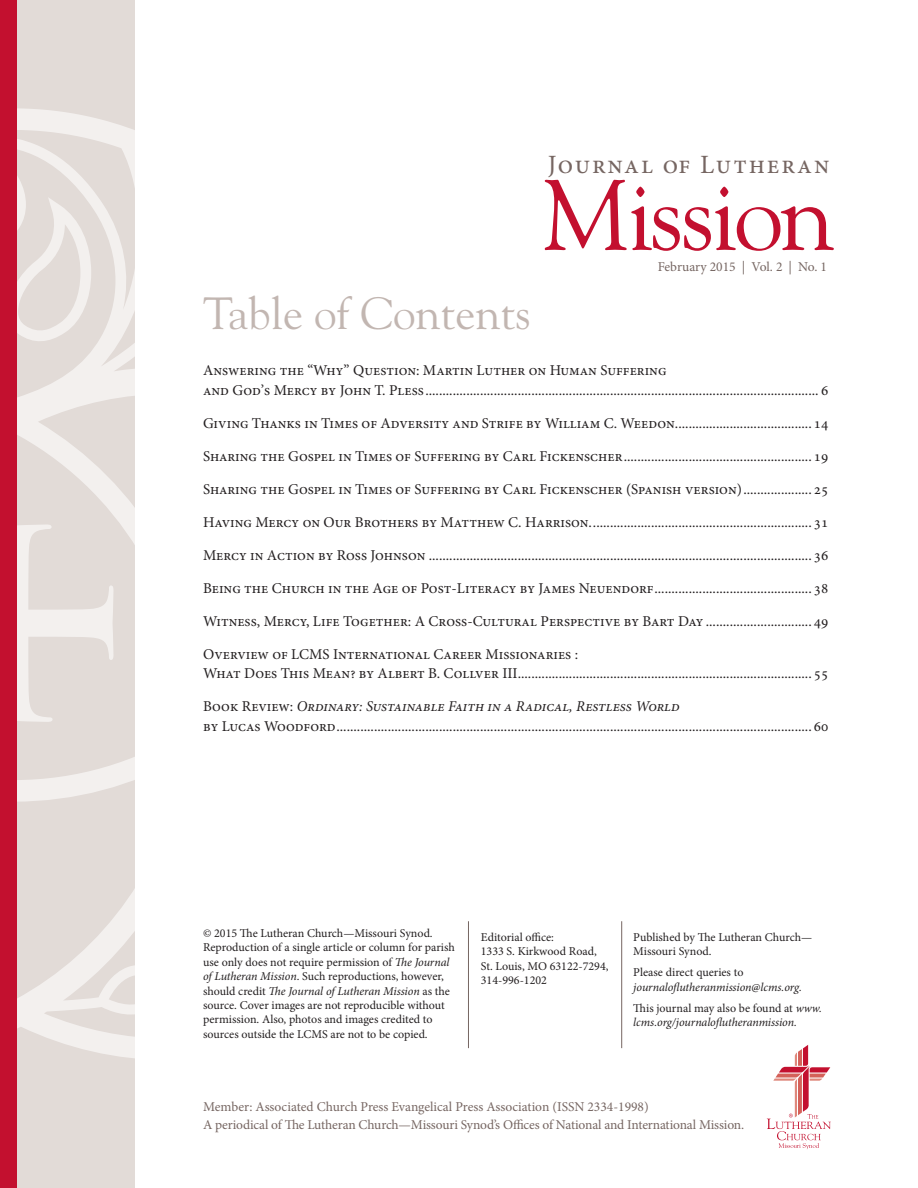
<style>
.page{position:relative;width:918px;height:1188px;background:#fff}
.page>*{position:absolute;margin:0;border:0;box-sizing:border-box;transform-origin:0 0}
.t1{font:99.3px "Goudy Std";color:#c3102f}
.t2{font:45px "Goudy Std";color:#c2b6b1}
.t3{font:26.4px "Minion Pro";letter-spacing:.07em;color:#766662}
.t4{font:15px/19.5px "Minion Pro";color:#231f20}
.t5{font:13.5px "Minion Pro";letter-spacing:-.01em;color:#766662}
.t6{font:12px/14.4px "Minion Pro";color:#231f20}
.t7{font:italic 12px/14.4px "Minion Pro";color:#231f20}
.s1{font-style:italic}
.s2{font-style:normal}
</style>
<div class="page">
<div style="left:16px;top:0;width:119px;height:1188px;background:#e2dbd7"></div>
<svg style="left:16px;top:107px;width:119px;height:959px"></svg>
<svg style="left:767px;top:1045px;width:64px;height:104px"></svg>
<div style="left:0;top:0;width:16px;height:1188px;background:#c3102f"></div>
<hr style="left:468px;top:921px;width:1px;height:127px;background:#766662">
<hr style="left:621px;top:921px;width:1px;height:127px;background:#766662">
<p class="t3" style="left:548px;top:147px;width:283px">Journal of Lutheran</p>
<p class="t1" style="left:542px;top:154px;width:294px">Mission</p>
<p class="t5" style="left:658px;top:258px;width:171px">February 2015 | Vol. 2 | No. 1</p>
<p class="t2" style="left:203px;top:285px;width:329px">Table of Contents</p>
<p class="t4" style="left:203px;top:361px;width:627px">Answering the “Why” Question: Martin Luther on Human Suffering<br>and God’s Mercy by John T. Pless................................................................................................................... 6</p>
<p class="t4" style="left:203px;top:413px;width:627px">Giving Thanks in Times of Adversity and Strife by William C. Weedon........................................ 14</p>
<p class="t4" style="left:203px;top:446px;width:627px">Sharing the Gospel in Times of Suffering by Carl Fickenscher....................................................... 19</p>
<p class="t4" style="left:203px;top:479px;width:627px">Sharing the Gospel in Times of Suffering by Carl Fickenscher (Spanish version).................... 25</p>
<p class="t4" style="left:203px;top:512px;width:627px">Having Mercy on Our Brothers by Matthew C. Harrison................................................................. 31</p>
<p class="t4" style="left:203px;top:545px;width:627px">Mercy in Action by Ross Johnson ................................................................................................................ 36</p>
<p class="t4" style="left:203px;top:578px;width:627px">Being the Church in the Age of Post-Literacy by James Neuendorf.............................................. 38</p>
<p class="t4" style="left:203px;top:611px;width:627px">Witness, Mercy, Life Together: A Cross-Cultural Perspective by Bart Day ............................... 49</p>
<p class="t4" style="left:203px;top:644px;width:627px">Overview of LCMS International Career Missionaries :<br>What Does This Mean? by Albert B. Collver III...................................................................................... 55</p>
<p class="t4" style="left:203px;top:697px;width:627px">Book Review: <span class="s1">Ordinary: Sustainable Faith in a Radical, Restless World<br></span>by Lucas Woodford........................................................................................................................................... 60</p>
<p class="t6" style="left:203px;top:926px;width:253px">© 2015 The Lutheran Church—Missouri Synod.<br>Reproduction of a single article or column for parish use only does not require permission of <span class="s1">The Journal of Lutheran Mission</span>. Such reproductions, however, should credit <span class="s1">The Journal of Lutheran Mission</span> as the source. Cover images are not reproducible without permission. Also, photos and images credited to sources outside the LCMS are not to be copied.</p>
<p class="t6" style="left:481px;top:930px;width:129px">Editorial office:<br>1333 S. Kirkwood Road,<br>St. Louis, MO 63122-7294,<br>314-996-1202</p>
<p class="t6" style="left:633px;top:930px;width:180px">Published by The Lutheran Church—<br>Missouri Synod.</p>
<p class="t7" style="left:633px;top:965px;width:170px"><span class="s2">Please direct queries to </span>journaloflutheranmission@lcms.org.</p>
<p class="t7" style="left:633px;top:1001px;width:190px"><span class="s2">This journal may also be found at</span> www. lcms.org/journaloflutheranmission.</p>
<p class="t5" style="left:203px;top:1097px;width:447px">Member: Associated Church Press Evangelical Press Association (ISSN 2334-1998)</p>
<p class="t5" style="left:203px;top:1115px;width:543px">A periodical of The Lutheran Church—Missouri Synod’s Offices of National and International Mission.</p>
</div>
